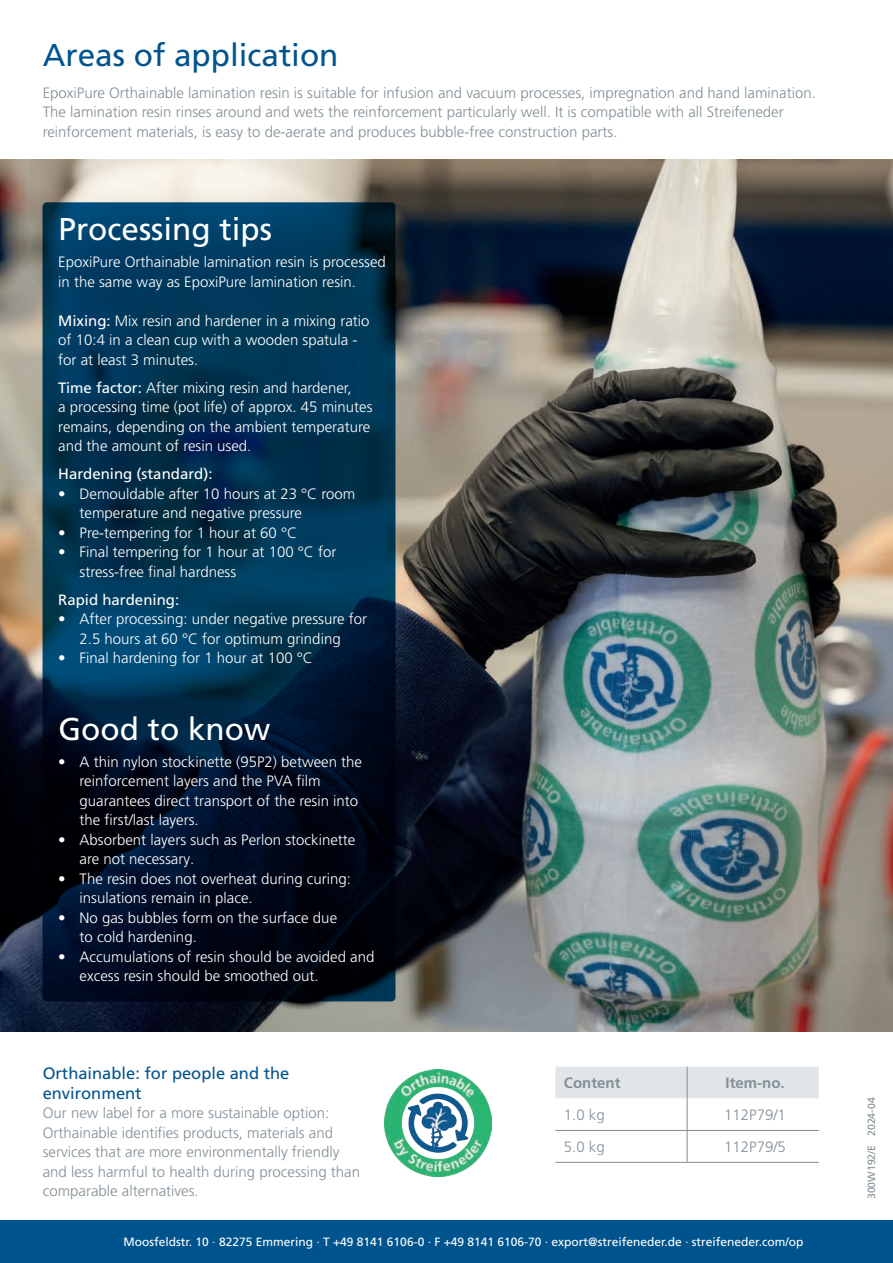
<style>
.page{position:relative;width:893px;height:1263px;background:#fff}
.page>*{position:absolute;margin:0;border:0;box-sizing:border-box;transform-origin:0 0}
.t1{font:31.5px "Frutiger LT Pro";color:#fff}
.t2{font:31.5px "Frutiger LT Pro";color:#00548e}
.t3{font:16.5px/19.5px "Frutiger LT Pro";color:#00548e}
.t4{font:300 15px/19.5px "Frutiger LT Pro";color:#fff}
.t5{font:300 15px/19.5px "Frutiger LT Pro";color:#828f96}
.t6{font:15px "Frutiger LT Pro";color:#fff}
.t7{font:700 15px "Frutiger LT Pro";color:#828f96}
.t8{font:12px "Frutiger LT Pro";color:#fff}
.t9{font:10.5px "Frutiger LT Pro";color:#828f96}
.s1{font-weight:400}
</style>
<div class="page">
<img style="left:0;top:160px;width:893px;height:871px">
<svg style="left:43px;top:202px;width:352px;height:799px;background:#002540"></svg>
<div style="left:0;top:1220px;width:893px;height:43px;background:#00548e"></div>
<svg style="left:555px;top:1067px;width:264px;height:95px"></svg>
<hr style="left:687px;top:1067px;width:1px;height:31px;background:#828f96">
<hr style="left:687px;top:1098px;width:1px;height:32px;background:#828f96">
<hr style="left:687px;top:1131px;width:1px;height:31px;background:#828f96">
<hr style="left:555px;top:1162px;width:132px;height:1px;background:#828f96">
<hr style="left:687px;top:1162px;width:132px;height:1px;background:#828f96">
<hr style="left:555px;top:1130px;width:132px;height:1px;background:#828f96">
<hr style="left:687px;top:1130px;width:132px;height:1px;background:#828f96">
<img style="left:384px;top:1069px;width:108px;height:107px">
<h1 class="t2" style="left:43px;top:37px;width:297px">Areas of application</h1>
<p class="t5" style="left:43px;top:83px;width:775px">EpoxiPure Orthainable lamination resin is suitable for infusion and vacuum processes, impregnation and hand lamination.<br>The lamination resin rinses around and wets the reinforcement particularly well. It is compatible with all Streifeneder reinforcement materials, is easy to de-aerate and produces bubble-free construction parts.</p>
<h1 class="t1" style="left:58px;top:211px;width:215px">Processing tips</h1>
<p class="t4" style="left:58px;top:252px;width:329px">EpoxiPure Orthainable lamination resin is processed in the same way as EpoxiPure lamination resin.</p>
<p class="t4" style="left:58px;top:311px;width:313px"><span class="s1">Mixing:</span> Mix resin and hardener in a mixing ratio of 10:4 in a clean cup with a wooden spatula - for at least 3 minutes.</p>
<p class="t4" style="left:58px;top:378px;width:316px"><span class="s1">Time factor:</span> After mixing resin and hardener,<br>a processing time (pot life) of approx. 45 minutes remains, depending on the ambient temperature and the amount of resin used.</p>
<p class="t6" style="left:58px;top:465px;width:156px">Hardening (standard):</p>
<p class="t4" style="left:80px;top:484px;width:277px;text-indent:-21px">• Demouldable after 10 hours at 23 °C room temperature and negative pressure</p>
<p class="t4" style="left:58px;top:523px;width:240px">• Pre-tempering for 1 hour at 60 °C</p>
<p class="t4" style="left:80px;top:542px;width:258px;text-indent:-21px">• Final tempering for 1 hour at 100 °C for stress-free final hardness</p>
<p class="t6" style="left:58px;top:591px;width:122px">Rapid hardening:</p>
<p class="t4" style="left:58px;top:609px;width:310px;text-align:center">• After processing: under negative pressure for<br>2.5 hours at 60 °C for optimum grinding</p>
<p class="t4" style="left:58px;top:648px;width:256px">• Final hardening for 1 hour at 100 °C</p>
<h1 class="t1" style="left:58px;top:711px;width:213px">Good to know</h1>
<p class="t4" style="left:80px;top:752px;width:284px;text-indent:-21px">• A thin nylon stockinette (95P2) between the reinforcement layers and the PVA film guarantees direct transport of the resin into the first/last layers.</p>
<p class="t4" style="left:80px;top:830px;width:277px;text-indent:-21px">• Absorbent layers such as Perlon stockinette are not necessary.</p>
<p class="t4" style="left:80px;top:869px;width:273px;text-indent:-21px">• The resin does not overheat during curing: insulations remain in place.</p>
<p class="t4" style="left:80px;top:908px;width:259px;text-indent:-21px">• No gas bubbles form on the surface due to cold hardening.</p>
<p class="t4" style="left:80px;top:947px;width:296px;text-indent:-21px">• Accumulations of resin should be avoided and excess resin should be smoothed out.</p>
<p class="t3" style="left:43px;top:1064px;width:248px">Orthainable: for people and the environment</p>
<p class="t5" style="left:43px;top:1103px;width:319px">Our new label for a more sustainable option:<br>Orthainable identifies products, materials and services that are more environmentally friendly and less harmful to health during processing than comparable alternatives.</p>
<p class="t7" style="left:564px;top:1074px;width:58px">Content</p>
<p class="t7" style="left:725px;top:1074px;width:61px">Item-no.</p>
<p class="t5" style="left:564px;top:1105px;width:42px">1.0 kg</p>
<p class="t5" style="left:724px;top:1105px;width:63px">112P79/1</p>
<p class="t5" style="left:564px;top:1137px;width:42px">5.0 kg</p>
<p class="t5" style="left:724px;top:1137px;width:63px">112P79/5</p>
<p class="t8" style="left:123px;top:1235px;width:681px">Moosfeldstr. 10 · 82275 Emmering · T +49 8141 6106-0 · F +49 8141 6106-70 · export@streifeneder.de · streifeneder.com/op</p>
<p class="t9" style="left:865px;top:1199px;width:103px;rotate:-90deg">300W192/E 2024-04</p>
</div>
